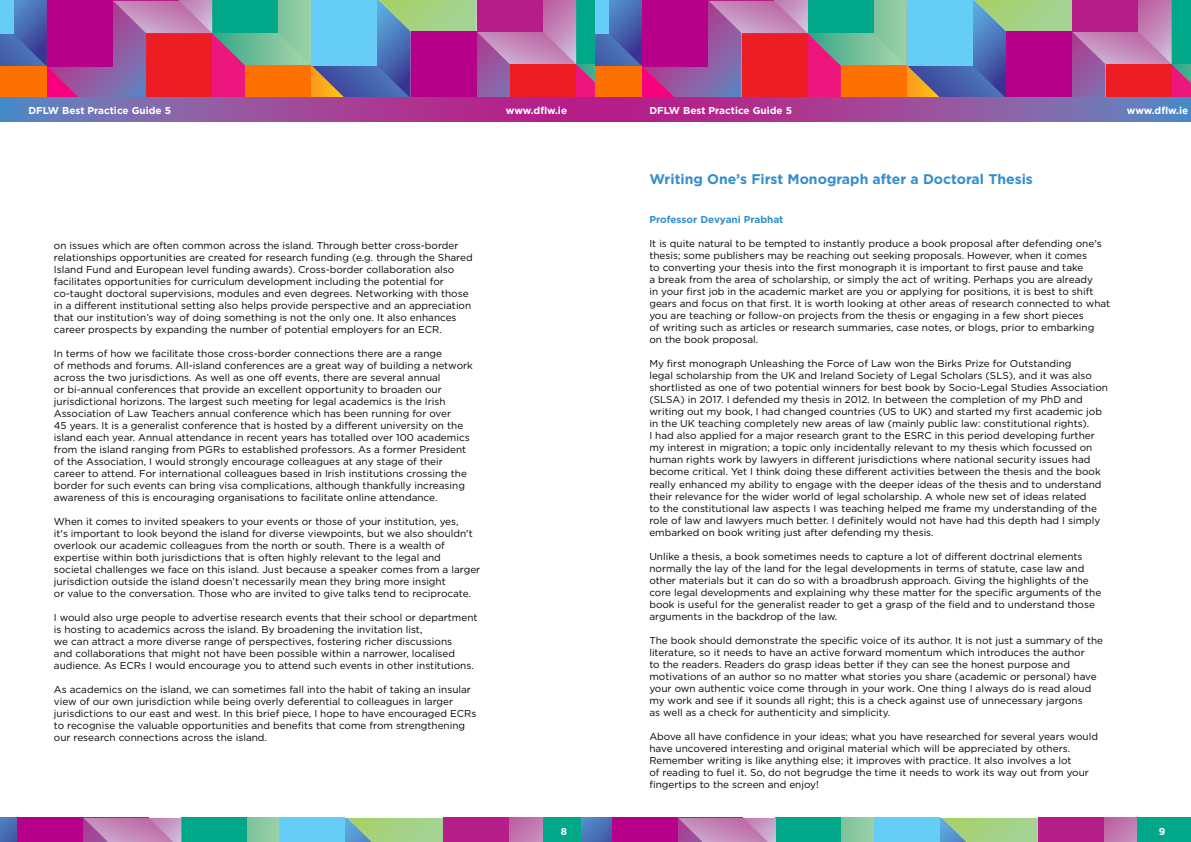
<style>
.page{position:relative;width:1191px;height:842px;background:#fff}
.page>*{position:absolute;margin:0;border:0;box-sizing:border-box;transform-origin:0 0}
.t1{font:700 14px "Gotham";color:#348ecd}
.t2{font:10px/12px "Gotham";color:#000}
.t3{font:700 10px "Gotham";color:#fff}
.t4{font:700 10px "Gotham";color:#348ecd}
</style>
<div class="page">
<svg style="left:246px;top:818px;width:34px;height:24px"></svg>
<div style="left:181px;top:818px;width:65px;height:24px;background:#00a889"></div>
<div style="left:542px;top:818px;width:63px;height:24px;background:#00a889"></div>
<svg style="left:0;top:818px;width:182px;height:24px;background:#b050a5"></svg>
<svg style="left:509px;top:818px;width:33px;height:24px"></svg>
<svg style="left:280px;top:818px;width:163px;height:24px;background:#84cbb8"></svg>
<div style="left:443px;top:818px;width:66px;height:24px;background:#b51e89"></div>
<svg style="left:841px;top:818px;width:33px;height:24px"></svg>
<div style="left:776px;top:818px;width:65px;height:24px;background:#00a889"></div>
<div style="left:1136px;top:818px;width:55px;height:24px;background:#00a889"></div>
<svg style="left:581px;top:818px;width:195px;height:24px;background:#aa53a7"></svg>
<svg style="left:1103px;top:818px;width:33px;height:24px"></svg>
<svg style="left:874px;top:818px;width:164px;height:24px;background:#84cbb8"></svg>
<div style="left:1038px;top:818px;width:65px;height:24px;background:#b51e89"></div>
<svg style="left:0;top:0;width:1191px;height:97px;background:#9d658b"></svg>
<div style="left:1072px;top:0;width:66px;height:31px;background:#b51e89"></div>
<svg style="left:0;top:97px;width:595px;height:25px;background:#964d9e"></svg>
<svg style="left:595px;top:97px;width:596px;height:25px;background:#964c9d"></svg>
<p class="t3" style="left:28px;top:104px;width:144px">DFLW Best Practice Guide 5</p>
<p class="t3" style="left:506px;top:104px;width:63px">www.dflw.ie</p>
<p class="t3" style="left:649px;top:104px;width:144px">DFLW Best Practice Guide 5</p>
<p class="t3" style="left:1127px;top:104px;width:63px">www.dflw.ie</p>
<p class="t2" style="left:54px;top:239px;width:420px">on issues which are often common across the island. Through better cross-border relationships opportunities are created for research funding (e.g. through the Shared Island Fund and European level funding awards). Cross-border collaboration also facilitates opportunities for curriculum development including the potential for co-taught doctoral supervisions, modules and even degrees. Networking with those in a different institutional setting also helps provide perspective and an appreciation that our institution’s way of doing something is not the only one. It also enhances career prospects by expanding the number of potential employers for an ECR.</p>
<p class="t2" style="left:54px;top:347px;width:420px">In terms of how we facilitate those cross-border connections there are a range<br>of methods and forums. All-island conferences are a great way of building a network across the two jurisdictions. As well as one off events, there are several annual<br>or bi-annual conferences that provide an excellent opportunity to broaden our jurisdictional horizons. The largest such meeting for legal academics is the Irish Association of Law Teachers annual conference which has been running for over<br>45 years. It is a generalist conference that is hosted by a different university on the island each year. Annual attendance in recent years has totalled over 100 academics from the island ranging from PGRs to established professors. As a former President of the Association, I would strongly encourage colleagues at any stage of their career to attend. For international colleagues based in Irish institutions crossing the border for such events can bring visa complications, although thankfully increasing awareness of this is encouraging organisations to facilitate online attendance.</p>
<p class="t2" style="left:54px;top:515px;width:428px">When it comes to invited speakers to your events or those of your institution, yes,<br>it's important to look beyond the island for diverse viewpoints, but we also shouldn't overlook our academic colleagues from the north or south. There is a wealth of expertise within both jurisdictions that is often highly relevant to the legal and societal challenges we face on this island. Just because a speaker comes from a larger jurisdiction outside the island doesn’t necessarily mean they bring more insight<br>or value to the conversation. Those who are invited to give talks tend to reciprocate.</p>
<p class="t2" style="left:54px;top:611px;width:425px">I would also urge people to advertise research events that their school or department is hosting to academics across the island. By broadening the invitation list,<br>we can attract a more diverse range of perspectives, fostering richer discussions<br>and collaborations that might not have been possible within a narrower, localised audience. As ECRs I would encourage you to attend such events in other institutions.</p>
<p class="t2" style="left:54px;top:683px;width:424px">As academics on the island, we can sometimes fall into the habit of taking an insular view of our own jurisdiction while being overly deferential to colleagues in larger jurisdictions to our east and west. In this brief piece, I hope to have encouraged ECRs to recognise the valuable opportunities and benefits that come from strengthening our research connections across the island.</p>
<h1 class="t1" style="left:649px;top:170px;width:385px">Writing One’s First Monograph after a Doctoral Thesis</h1>
<p class="t4" style="left:649px;top:213px;width:135px">Professor Devyani Prabhat</p>
<p class="t2" style="left:649px;top:238px;width:462px">It is quite natural to be tempted to instantly produce a book proposal after defending one's thesis; some publishers may be reaching out seeking proposals. However, when it comes<br>to converting your thesis into the first monograph it is important to first pause and take<br>a break from the area of scholarship, or simply the act of writing. Perhaps you are already<br>in your first job in the academic market are you or applying for positions, it is best to shift gears and focus on that first. It is worth looking at other areas of research connected to what you are teaching or follow-on projects from the thesis or engaging in a few short pieces<br>of writing such as articles or research summaries, case notes, or blogs, prior to embarking<br>on the book proposal.</p>
<p class="t2" style="left:649px;top:358px;width:460px">My first monograph Unleashing the Force of Law won the Birks Prize for Outstanding<br>legal scholarship from the UK and Ireland Society of Legal Scholars (SLS), and it was also shortlisted as one of two potential winners for best book by Socio-Legal Studies Association (SLSA) in 2017. I defended my thesis in 2012. In between the completion of my PhD and writing out my book, I had changed countries (US to UK) and started my first academic job in the UK teaching completely new areas of law (mainly public law: constitutional rights).<br>I had also applied for a major research grant to the ESRC in this period developing further my interest in migration; a topic only incidentally relevant to my thesis which focussed on human rights work by lawyers in different jurisdictions where national security issues had become critical. Yet I think doing these different activities between the thesis and the book really enhanced my ability to engage with the deeper ideas of the thesis and to understand their relevance for the wider world of legal scholarship. A whole new set of ideas related<br>to the constitutional law aspects I was teaching helped me frame my understanding of the role of law and lawyers much better. I definitely would not have had this depth had I simply embarked on book writing just after defending my thesis.</p>
<p class="t2" style="left:649px;top:550px;width:453px">Unlike a thesis, a book sometimes needs to capture a lot of different doctrinal elements normally the lay of the land for the legal developments in terms of statute, case law and other materials but it can do so with a broadbrush approach. Giving the highlights of the core legal developments and explaining why these matter for the specific arguments of the book is useful for the generalist reader to get a grasp of the field and to understand those arguments in the backdrop of the law.</p>
<p class="t2" style="left:649px;top:634px;width:455px">The book should demonstrate the specific voice of its author. It is not just a summary of the literature, so it needs to have an active forward momentum which introduces the author<br>to the readers. Readers do grasp ideas better if they can see the honest purpose and motivations of an author so no matter what stories you share (academic or personal) have your own authentic voice come through in your work. One thing I always do is read aloud my work and see if it sounds all right; this is a check against use of unnecessary jargons<br>as well as a check for authenticity and simplicity.</p>
<p class="t2" style="left:649px;top:730px;width:450px">Above all have confidence in your ideas; what you have researched for several years would have uncovered interesting and original material which will be appreciated by others.<br>Remember writing is like anything else; it improves with practice. It also involves a lot<br>of reading to fuel it. So, do not begrudge the time it needs to work its way out from your fingertips to the screen and enjoy!</p>
<p class="t3" style="left:561px;top:824px;width:8px">8</p>
<p class="t3" style="left:1158px;top:824px;width:8px">9</p>
</div>
